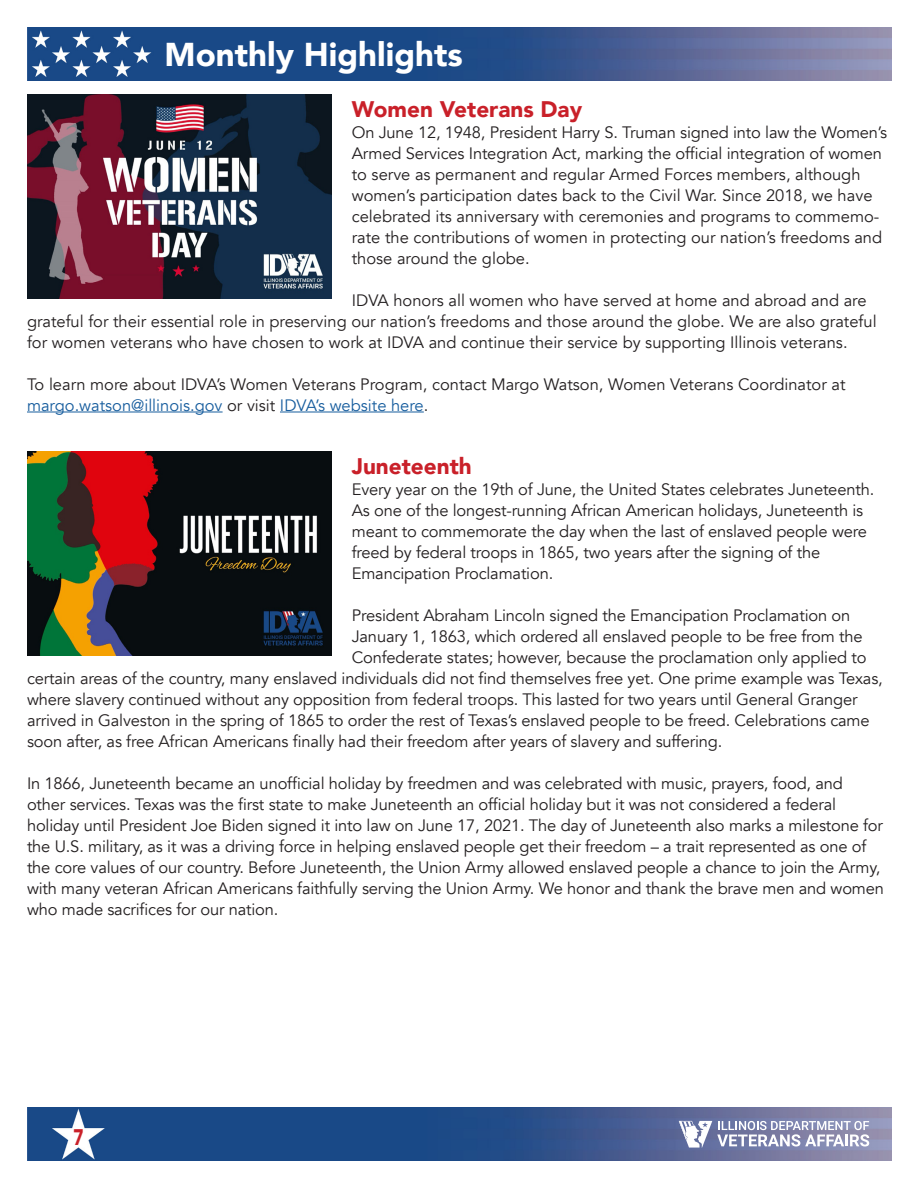
<style>
.page{position:relative;width:918px;height:1188px;background:#fff}
.page>*{position:absolute;margin:0;border:0;box-sizing:border-box;transform-origin:0 0}
.t1{font:900 33px "Avenir";color:#fff}
.t2{font:900 22.5px "Avenir";color:#c92029}
.t3{font:900 22.5px "Avenir";color:#c92029;scale:.75 1}
.t4{font:16.5px/21px "Avenir";letter-spacing:-.01em;color:#231f20}
.s1{color:#175d9e}
</style>
<div class="page">
<img style="left:27px;top:1107px;width:864px;height:54px">
<img style="left:27px;top:27px;width:864px;height:53px">
<svg style="left:679px;top:1121px;width:190px;height:27px"></svg>
<hr style="left:27px;top:412px;width:196px;height:1px;background:#175d9e">
<hr style="left:280px;top:412px;width:144px;height:1px;background:#175d9e">
<img style="left:27px;top:94px;width:305px;height:204px">
<img style="left:27px;top:451px;width:305px;height:204px">
<p class="t1" style="left:165px;top:26px;width:300px">Monthly Highlights</p>
<p class="t2" style="left:352px;top:90px;width:232px">Women Veterans Day</p>
<p class="t4" style="left:352px;top:122px;width:537px">On June 12, 1948, President Harry S. Truman signed into law the Women’s Armed Services Integration Act, marking the official integration of women to serve as permanent and regular Armed Forces members, although women’s participation dates back to the Civil War. Since 2018, we have celebrated its anniversary with ceremonies and programs to commemo&shy;rate the contributions of women in protecting our nation’s freedoms and those around the globe.</p>
<p class="t4" style="left:27px;top:290px;width:851px;text-indent:325px">IDVA honors all women who have served at home and abroad and are grateful for their essential role in preserving our nation’s freedoms and those around the globe. We are also grateful for women veterans who have chosen to work at IDVA and continue their service by supporting Illinois veterans.</p>
<p class="t4" style="left:27px;top:374px;width:820px">To learn more about IDVA’s Women Veterans Program, contact Margo Watson, Women Veterans Coordinator at <span class="s1">margo.watson@illinois.gov</span> or visit <span class="s1">IDVA’s website here</span>.</p>
<p class="t2" style="left:352px;top:447px;width:121px">Juneteenth</p>
<p class="t4" style="left:352px;top:479px;width:524px">Every year on the 19th of June, the United States celebrates Juneteenth.<br>As one of the longest-running African American holidays, Juneteenth is meant to commemorate the day when the last of enslaved people were freed by federal troops in 1865, two years after the signing of the Emancipation Proclamation.</p>
<p class="t4" style="left:352px;top:605px;width:500px">President Abraham Lincoln signed the Emancipation Proclamation on</p>
<p class="t4" style="left:352px;top:626px;width:512px">January 1, 1863, which ordered all enslaved people to be free from the</p>
<p class="t4" style="left:352px;top:647px;width:516px">Confederate states; however, because the proclamation only applied to</p>
<p class="t4" style="left:27px;top:668px;width:857px">certain areas of the country, many enslaved individuals did not find themselves free yet. One prime example was Texas,</p>
<p class="t4" style="left:27px;top:689px;width:832px">where slavery continued without any opposition from federal troops. This lasted for two years until General Granger</p>
<p class="t4" style="left:27px;top:710px;width:844px">arrived in Galveston in the spring of 1865 to order the rest of Texas’s enslaved people to be freed. Celebrations came</p>
<p class="t4" style="left:27px;top:731px;width:697px">soon after, as free African Americans finally had their freedom after years of slavery and suffering.</p>
<p class="t4" style="left:27px;top:773px;width:859px">In 1866, Juneteenth became an unofficial holiday by freedmen and was celebrated with music, prayers, food, and other services. Texas was the first state to make Juneteenth an official holiday but it was not considered a federal holiday until President Joe Biden signed it into law on June 17, 2021. The day of Juneteenth also marks a milestone for the U.S. military, as it was a driving force in helping enslaved people get their freedom – a trait represented as one of the core values of our country. Before Juneteenth, the Union Army allowed enslaved people a chance to join the Army, with many veteran African Americans faithfully serving the Union Army. We honor and thank the brave men and women who made sacrifices for our nation.</p>
<p class="t3" style="left:73px;top:1118px;width:15px">7</p>
</div>
